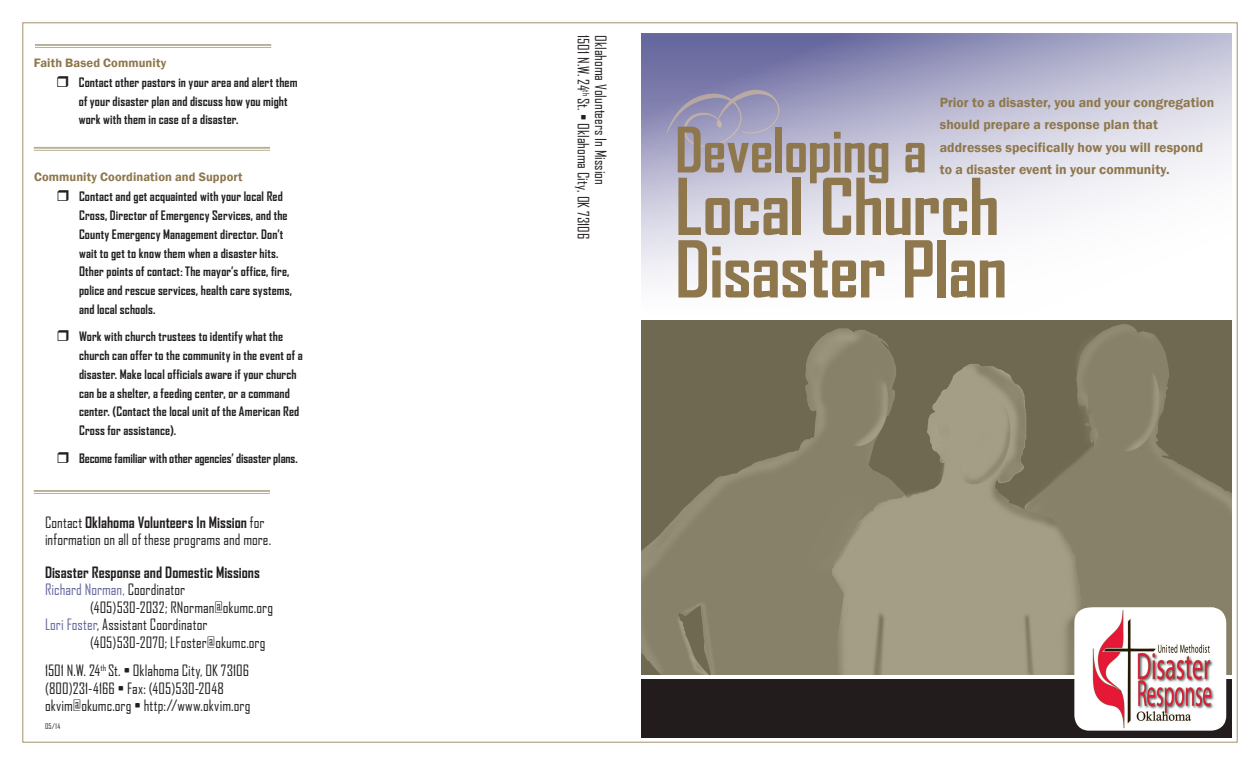
<style>
.page{position:relative;width:1260px;height:765px;background:#fff}
.page>*{position:absolute;margin:0;border:0;box-sizing:border-box;transform-origin:0 0}
.Paragraph_Style_1{font:700 75px/62.5px "Agency FB";letter-spacing:-.015em;color:#8e774c}
.Paragraph_Style_1-2{font:700 60px "Agency FB";letter-spacing:-.01em;color:#8e774c}
.Paragraph_Style_1-3{font:15px/17.5px "Agency FB";color:#231f20}
.Paragraph_Style_1-4{font:700 15px "Agency FB";color:#231f20}
.Paragraph_Style_1-5{font:600 13.75px/22.5px "Franklin Gothic";letter-spacing:.005em;color:#8e774c}
.Paragraph_Style_1-6{font:700 12.5px/18.8px "Agency FB";letter-spacing:.01em;color:#231f20}
.t1{font:600 12.5px "Franklin Gothic";letter-spacing:.01em;color:#8e774c}
.Paragraph_Style_1-7{font:7.5px "Agency FB";color:#231f20}
.s1{font-weight:700}
.s2{color:#65669d}
</style>
<div class="page">
<div style="left:24px;top:24px;width:1229px;height:734px;background:#fff;opacity:.46"></div>
<img style="left:641px;top:320px;width:591px;height:355px">
<div style="left:641px;top:679px;width:591px;height:59px;background:#221c1d"></div>
<div style="left:1074px;top:608px;width:152px;height:123px;background:#fff;border-radius:15px"></div>
<img style="left:1092px;top:610px;width:122px;height:119px">
<hr style="left:35px;top:44px;width:236px;height:2px;background:#b5af94">
<hr style="left:35px;top:47px;width:236px;height:1px;background:#b5af94">
<hr style="left:34px;top:490px;width:236px;height:2px;background:#b5af94">
<hr style="left:34px;top:493px;width:236px;height:1px;background:#b5af94">
<hr style="left:34px;top:147px;width:236px;height:2px;background:#b5af94">
<hr style="left:34px;top:150px;width:236px;height:1px;background:#b5af94">
<svg style="left:659px;top:74px;width:126px;height:85px;background:#9795bc"></svg>
<svg style="left:58px;top:190px;width:27px;height:12px"></svg>
<svg style="left:58px;top:330px;width:27px;height:12px"></svg>
<svg style="left:58px;top:451px;width:27px;height:12px"></svg>
<svg style="left:58px;top:76px;width:27px;height:12px"></svg>
<p class="t1" style="left:34px;top:55px;width:134px">Faith Based Community</p>
<p class="Paragraph_Style_1-6" style="left:79px;top:73px;width:220px">Contact other pastors in your area and alert them of your disaster plan and discuss how you might work with them in case of a disaster.</p>
<p class="t1" style="left:34px;top:169px;width:210px">Community Coordination and Support</p>
<p class="Paragraph_Style_1-6" style="left:79px;top:187px;width:215px">Contact and get acquainted with your local Red Cross, Director of Emergency Services, and the County Emergency Management director. Don’t wait to get to know them when a disaster hits.<br>Other points of contact: The mayor’s office, fire, police and rescue services, health care systems, and local schools.</p>
<p class="Paragraph_Style_1-6" style="left:79px;top:327px;width:225px">Work with church trustees to identify what the church can offer to the community in the event of a disaster. Make local officials aware if your church can be a shelter, a feeding center, or a command center. (Contact the local unit of the American Red Cross for assistance).</p>
<p class="Paragraph_Style_1-6" style="left:79px;top:448px;width:220px">Become familiar with other agencies’ disaster plans.</p>
<p class="Paragraph_Style_1-3" style="left:45px;top:513px;width:228px">Contact <span class="s1">Oklahoma Volunteers In Mission</span> for information on all of these programs and more.</p>
<p class="Paragraph_Style_1-4" style="left:45px;top:563px;width:216px">Disaster Response and Domestic Missions</p>
<p class="Paragraph_Style_1-3" style="left:90px;top:581px;width:185px;text-indent:-45px"><span class="s2">Richard Norman,</span> Coordinator<br>(405)530-2032; RNorman@okumc.org</p>
<p class="Paragraph_Style_1-3" style="left:45px;top:616px;width:164px"><span class="s2">Lori Foster</span>, Assistant Coordinator</p>
<p class="Paragraph_Style_1-3" style="left:90px;top:633px;width:177px">(405)530-2070; LFoster@okumc.org</p>
<p class="Paragraph_Style_1-3" style="left:45px;top:662px;width:206px">1501 N.W. 24<sup>th</sup> St. • Oklahoma City, OK 73106</p>
<p class="Paragraph_Style_1-3" style="left:45px;top:679px;width:180px">(800)231-4166 • Fax: (405)530-2048</p>
<p class="Paragraph_Style_1-3" style="left:45px;top:697px;width:207px">okvim@okumc.org • http://www.okvim.org</p>
<p class="Paragraph_Style_1-7" style="left:45px;top:722px;width:17px">05/14</p>
<p class="Paragraph_Style_1-3" style="left:592px;top:35px;width:206px;rotate:90deg">1501 N.W. 24<sup>th</sup> St. • Oklahoma City, OK 73106</p>
<p class="Paragraph_Style_1-3" style="left:610px;top:35px;width:151px;rotate:90deg">Oklahoma Volunteers In Mission</p>
<p class="Paragraph_Style_1-5" style="left:940px;top:91px;width:276px">Prior to a disaster, you and your congregation should prepare a response plan that addresses specifically how you will respond to a disaster event in your community.</p>
<p class="Paragraph_Style_1-2" style="left:675px;top:113px;width:254px">Developing a</p>
<p class="Paragraph_Style_1" style="left:675px;top:174px;width:334px">Local Church<br>Disaster Plan</p>
</div>
